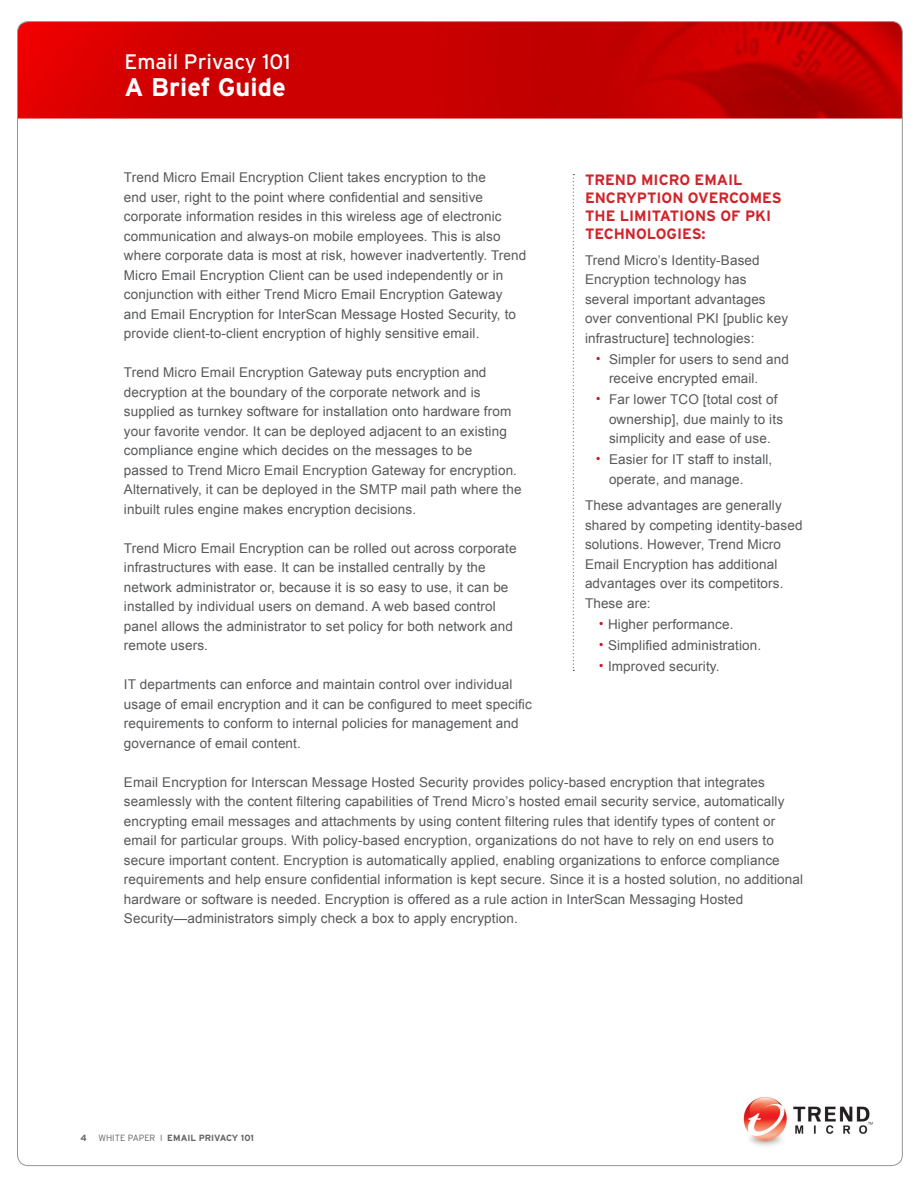
<style>
.page{position:relative;width:918px;height:1188px;background:#fff}
.page>*{position:absolute;margin:0;border:0;box-sizing:border-box;transform-origin:0 0}
.t1{font:700 25.5px "Interstate";color:#fff}
.t2{font:21px "Interstate";color:#fff}
.Body{font:700 15px/18px "Interstate";color:#d1232a}
.Body-2{font:13.5px/19.5px "Arial";letter-spacing:.01em;color:#57585a}
.t3{font:700 9px "Interstate";color:#636366}
.s1{font-family:"Interstate";font-weight:300;font-size:15px;color:#cd151d}
.s2{font-weight:300}
</style>
<div class="page">
<img style="left:19px;top:23px;width:882px;height:96px">
<img style="left:743px;top:1097px;width:129px;height:49px">
<svg style="left:573px;top:174px;width:1px;height:497px"></svg>
<p class="t2" style="left:125px;top:50px;width:167px">Email Privacy 101</p>
<p class="t1" style="left:125px;top:73px;width:163px">A Brief Guide</p>
<p class="Body-2" style="left:124px;top:168px;width:404px">Trend Micro Email Encryption Client takes encryption to the<br>end user, right to the point where confidential and sensitive corporate information resides in this wireless age of electronic communication and always-on mobile employees. This is also where corporate data is most at risk, however inadvertently. Trend Micro Email Encryption Client can be used independently or in conjunction with either Trend Micro Email Encryption Gateway and Email Encryption for InterScan Message Hosted Security, to provide client-to-client encryption of highly sensitive email.</p>
<p class="Body-2" style="left:124px;top:363px;width:399px">Trend Micro Email Encryption Gateway puts encryption and decryption at the boundary of the corporate network and is supplied as turnkey software for installation onto hardware from your favorite vendor. It can be deployed adjacent to an existing compliance engine which decides on the messages to be<br>passed to Trend Micro Email Encryption Gateway for encryption.<br>Alternatively, it can be deployed in the SMTP mail path where the inbuilt rules engine makes encryption decisions.</p>
<p class="Body-2" style="left:124px;top:538px;width:394px">Trend Micro Email Encryption can be rolled out across corporate infrastructures with ease. It can be installed centrally by the network administrator or, because it is so easy to use, it can be installed by individual users on demand. A web based control panel allows the administrator to set policy for both network and remote users.</p>
<p class="Body-2" style="left:124px;top:675px;width:409px">IT departments can enforce and maintain control over individual usage of email encryption and it can be configured to meet specific requirements to conform to internal policies for management and governance of email content.</p>
<p class="Body-2" style="left:124px;top:772px;width:681px">Email Encryption for Interscan Message Hosted Security provides policy-based encryption that integrates seamlessly with the content filtering capabilities of Trend Micro’s hosted email security service, automatically encrypting email messages and attachments by using content filtering rules that identify types of content or email for particular groups. With policy-based encryption, organizations do not have to rely on end users to secure important content. Encryption is automatically applied, enabling organizations to enforce compliance requirements and help ensure confidential information is kept secure. Since it is a hosted solution, no additional hardware or software is needed. Encryption is offered as a rule action in InterScan Messaging Hosted Security—administrators simply check a box to apply encryption.</p>
<p class="Body" style="left:585px;top:170px;width:198px">TREND MICRO EMAIL<br>ENCRYPTION OVERCOMES<br>THE LIMITATIONS OF PKI<br>TECHNOLOGIES:</p>
<p class="Body-2" style="left:585px;top:250px;width:205px">Trend Micro’s Identity-Based<br>Encryption technology has several important advantages over conventional PKI [public key infrastructure] technologies:</p>
<p class="Body-2" style="left:609px;top:349px;width:182px;text-indent:-14px"><span class="s1">•</span> Simpler for users to send and receive encrypted email.</p>
<p class="Body-2" style="left:609px;top:390px;width:176px;text-indent:-14px"><span class="s1">•</span> Far lower TCO [total cost of ownership], due mainly to its simplicity and ease of use.</p>
<p class="Body-2" style="left:609px;top:450px;width:165px;text-indent:-14px"><span class="s1">•</span> Easier for IT staff to install, operate, and manage.</p>
<p class="Body-2" style="left:585px;top:496px;width:219px">These advantages are generally shared by competing identity-based solutions. However, Trend Micro<br>Email Encryption has additional advantages over its competitors.<br>These are:</p>
<p class="Body-2" style="left:598px;top:614px;width:136px"><span class="s1">•</span> Higher performance.</p>
<p class="Body-2" style="left:598px;top:635px;width:164px"><span class="s1">•</span> Simplified administration.</p>
<p class="Body-2" style="left:598px;top:656px;width:123px"><span class="s1">•</span> Improved security.</p>
<p class="t3" style="left:80px;top:1133px;width:8px">4</p>
<p class="t3" style="left:98px;top:1133px;width:157px"><span class="s2">WHITE PAPER I</span> EMAIL PRIVACY 101</p>
</div>
